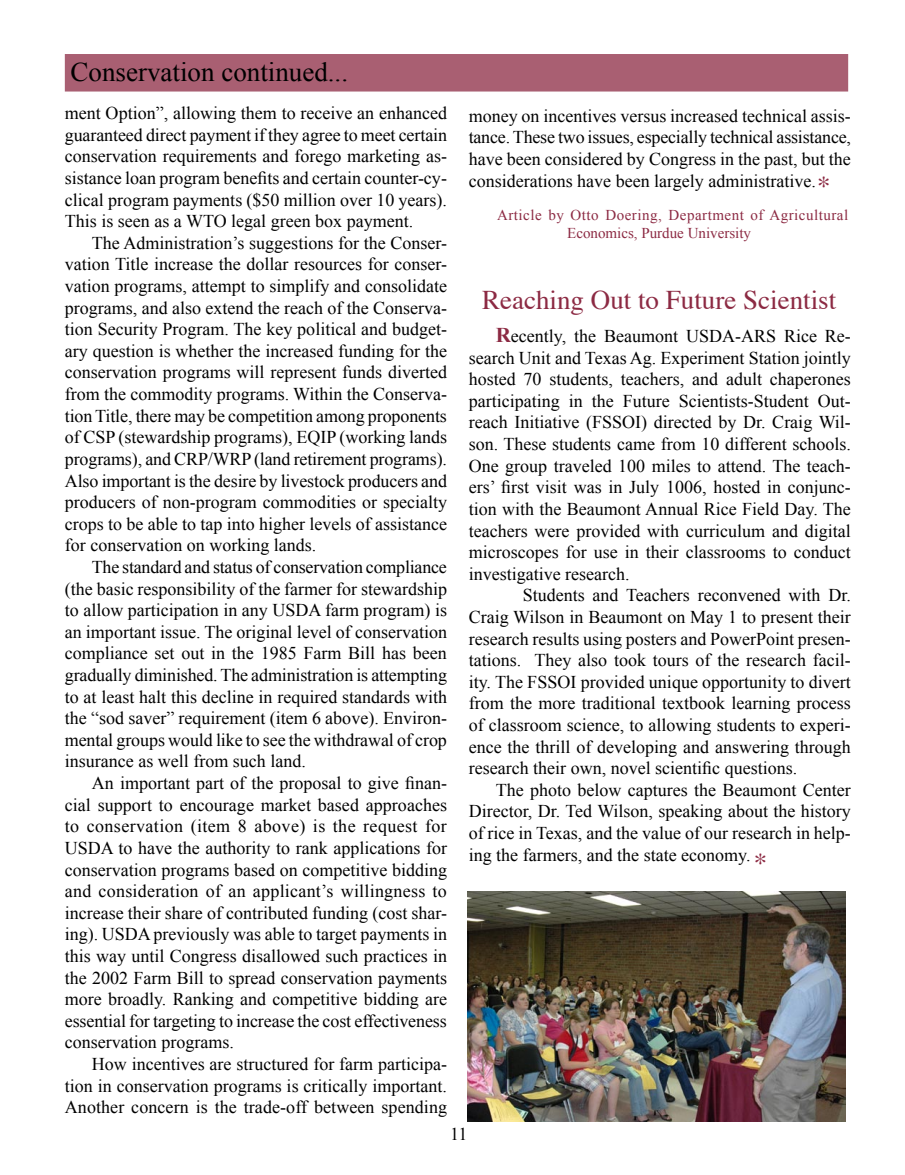
<style>
.page{position:relative;width:905px;height:1175px;background:#fff}
.page>*{position:absolute;margin:0;border:0;box-sizing:border-box;transform-origin:0 0}
.t1{font:27px "Times";color:#8c2a43}
.t2{font:27px "Times New Roman";color:#000}
.t3{font:18px/21.6px "Times New Roman";color:#000;text-align:justify}
.t4{font:15px/18px "Times New Roman";letter-spacing:.035em;color:#8c2a43}
.s1{font-weight:700;font-size:21px;color:#8c2a43}
</style>
<div class="page">
<div style="left:65px;top:54px;width:783px;height:38px;background:#a95f72"></div>
<img style="left:467px;top:891px;width:378px;height:230px">
<h1 class="t2" style="left:70px;top:57px;width:279px">Conservation continued...</h1>
<p class="t3" style="left:65px;top:102px;width:384px">ment Option”, allowing them to receive an enhanced guaranteed direct payment if they agree to meet certain conservation requirements and forego marketing as&shy;sistance loan program benefits and certain counter-cy&shy;clical program payments ($50 million over 10 years).<br>This is seen as a WTO legal green box payment.</p>
<p class="t3" style="left:65px;top:232px;width:384px;text-indent:27px">The Administration’s suggestions for the Conser&shy;vation Title increase the dollar resources for conser&shy;vation programs, attempt to simplify and consolidate programs, and also extend the reach of the Conserva&shy;tion Security Program. The key political and budget&shy;ary question is whether the increased funding for the conservation programs will represent funds diverted from the commodity programs. Within the Conserva&shy;tion Title, there may be competition among proponents of CSP (stewardship programs), EQIP (working lands programs), and CRP/WRP (land retirement programs).<br>Also important is the desire by livestock producers and producers of non-program commodities or specialty crops to be able to tap into higher levels of assistance for conservation on working lands.</p>
<p class="t3" style="left:65px;top:556px;width:384px;text-indent:27px">The standard and status of conservation compliance (the basic responsibility of the farmer for stewardship to allow participation in any USDA farm program) is an important issue. The original level of conservation compliance set out in the 1985 Farm Bill has been gradually diminished. The administration is attempting to at least halt this decline in required standards with the “sod saver” requirement (item 6 above). Environ&shy;mental groups would like to see the withdrawal of crop insurance as well from such land.</p>
<p class="t3" style="left:65px;top:772px;width:384px;text-indent:27px">An important part of the proposal to give finan&shy;cial support to encourage market based approaches to conservation (item 8 above) is the request for USDA to have the authority to rank applications for conservation programs based on competitive bidding and consideration of an applicant’s willingness to increase their share of contributed funding (cost shar&shy;ing). USDA previously was able to target payments in this way until Congress disallowed such practices in the 2002 Farm Bill to spread conservation payments more broadly. Ranking and competitive bidding are essential for targeting to increase the cost effectiveness conservation programs.</p>
<p class="t3" style="left:65px;top:1052px;width:384px;text-indent:27px">How incentives are structured for farm participa&shy;tion in conservation programs is critically important.<br>Another concern is the trade-off between spending</p>
<p class="t3" style="left:468px;top:105px;width:384px">money on incentives versus increased technical assis&shy;tance. These two issues, especially technical assistance, have been considered by Congress in the past, but the considerations have been largely administrative.</p>
<h1 class="t1" style="left:817px;top:161px;width:15px">*</h1>
<p class="t4" style="left:567px;top:206px;width:282px;text-indent:-70px">Article by Otto Doering, Department of Agricultural<br>Economics, Purdue University</p>
<h1 class="t1" style="left:482px;top:274px;width:355px">Reaching Out to Future Scientist</h1>
<p class="t3" style="left:468px;top:325px;width:384px;text-indent:27px"><span class="s1">R</span>ecently, the Beaumont USDA-ARS Rice Re&shy;search Unit and Texas Ag. Experiment Station jointly hosted 70 students, teachers, and adult chaperones participating in the Future Scientists-Student Out&shy;reach Initiative (FSSOI) directed by Dr. Craig Wil&shy;son. These students came from 10 different schools.<br>One group traveled 100 miles to attend. The teach&shy;ers’ first visit was in July 1006, hosted in conjunc&shy;tion with the Beaumont Annual Rice Field Day. The teachers were provided with curriculum and digital microscopes for use in their classrooms to conduct investigative research.</p>
<p class="t3" style="left:468px;top:584px;width:384px;text-indent:54px">Students and Teachers reconvened with Dr.<br>Craig Wilson in Beaumont on May 1 to present their research results using posters and PowerPoint presen&shy;tations. They also took tours of the research facil&shy;ity. The FSSOI provided unique opportunity to divert from the more traditional textbook learning process of classroom science, to allowing students to experi&shy;ence the thrill of developing and answering through research their own, novel scientific questions.</p>
<p class="t3" style="left:468px;top:778px;width:384px;text-indent:27px">The photo below captures the Beaumont Center Director, Dr. Ted Wilson, speaking about the history of rice in Texas, and the value of our research in help&shy;ing the farmers, and the state economy.</p>
<h1 class="t1" style="left:753px;top:837px;width:15px">*</h1>
<p class="t3" style="left:450px;top:1123px;width:19px">11</p>
</div>
